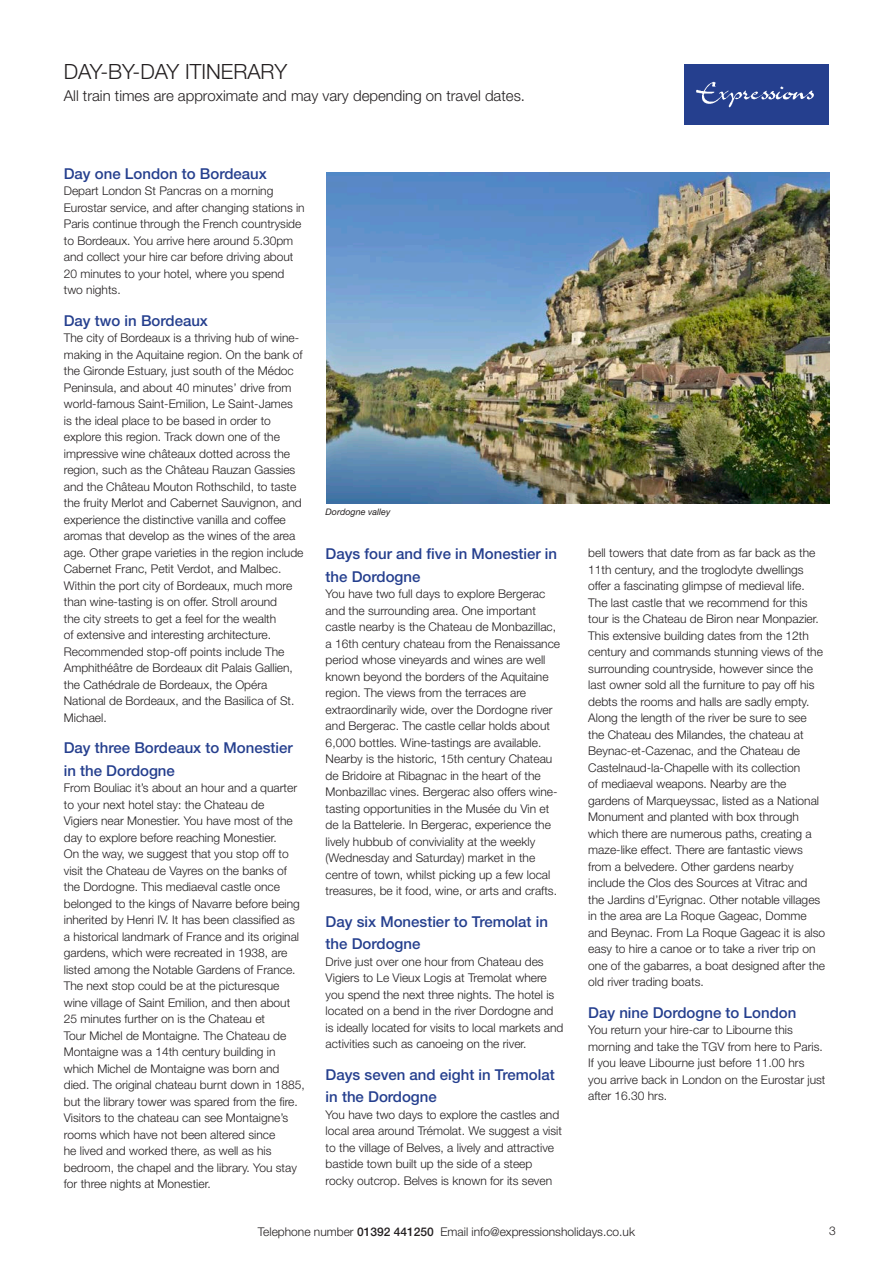
<style>
.page{position:relative;width:893px;height:1263px;background:#fff}
.page>*{position:absolute;margin:0;border:0;box-sizing:border-box;transform-origin:0 0}
.head{font:300 21px "Helvetica Neue LT Std";color:#231f20}
.bold_large_text{font:500 15px/22.5px "Helvetica Neue LT Std";color:#253f8e}
.large_text{font:300 15px "Helvetica Neue LT Std";color:#231f20}
.bold_large_text-2{font:300 12px/16.5px "Helvetica Neue LT Std";color:#231f20}
.text{font:300 12px/16.5px "Helvetica Neue LT Std";color:#231f20}
.bold_text{font:300 12px/16.5px "Helvetica Neue LT Std";color:#231f20}
.large_text-2{font:300 12px "Helvetica Neue LT Std";color:#231f20}
.t1{font:italic 9px "Helvetica Neue LT Std";color:#231f20}
.s1{font-weight:500}
</style>
<div class="page">
<div style="left:685px;top:64px;width:144px;height:60px;background:#253f8e"></div>
<img style="left:696px;top:81px;width:118px;height:27px">
<img style="left:326px;top:172px;width:503px;height:332px">
<p class="head" style="left:64px;top:58px;width:225px">DAY-BY-DAY ITINERARY</p>
<p class="large_text" style="left:64px;top:87px;width:463px">All train times are approximate and may vary depending on travel dates.</p>
<p class="bold_large_text" style="left:64px;top:162px;width:205px">Day one London to Bordeaux</p>
<p class="bold_text" style="left:64px;top:182px;width:242px">Depart London St Pancras on a morning Eurostar service, and after changing stations in Paris continue through the French countryside to Bordeaux. You arrive here around 5.30pm and collect your hire car before driving about 20 minutes to your hotel, where you spend two nights.</p>
<p class="bold_large_text" style="left:64px;top:309px;width:146px">Day two in Bordeaux</p>
<p class="bold_large_text-2" style="left:64px;top:329px;width:241px">The city of Bordeaux is a thriving hub of wine&shy;making in the Aquitaine region. On the bank of the Gironde Estuary, just south of the Médoc Peninsula, and about 40 minutes’ drive from world-famous Saint-Emilion, Le Saint-James is the ideal place to be based in order to explore this region. Track down one of the impressive wine châteaux dotted across the region, such as the Château Rauzan Gassies and the Château Mouton Rothschild, to taste the fruity Merlot and Cabernet Sauvignon, and experience the distinctive vanilla and coffee aromas that develop as the wines of the area age. Other grape varieties in the region include Cabernet Franc, Petit Verdot, and Malbec.<br>Within the port city of Bordeaux, much more than wine-tasting is on offer. Stroll around<br>the city streets to get a feel for the wealth<br>of extensive and interesting architecture.<br>Recommended stop-off points include The Amphithéâtre de Bordeaux dit Palais Gallien, the Cathédrale de Bordeaux, the Opéra National de Bordeaux, and the Basilica of St.<br>Michael.</p>
<p class="bold_large_text" style="left:64px;top:736px;width:230px">Day three Bordeaux to Monestier in the Dordogne</p>
<p class="bold_large_text-2" style="left:64px;top:779px;width:242px">From Bouliac it’s about an hour and a quarter to your next hotel stay: the Chateau de<br>Vigiers near Monestier. You have most of the day to explore before reaching Monestier.<br>On the way, we suggest that you stop off to visit the Chateau de Vayres on the banks of the Dordogne. This mediaeval castle once belonged to the kings of Navarre before being inherited by Henri IV. It has been classified as<br>a historical landmark of France and its original gardens, which were recreated in 1938, are listed among the Notable Gardens of France.<br>The next stop could be at the picturesque wine village of Saint Emilion, and then about 25 minutes further on is the Chateau et<br>Tour Michel de Montaigne. The Chateau de Montaigne was a 14th century building in which Michel de Montaigne was born and died. The original chateau burnt down in 1885, but the library tower was spared from the fire.<br>Visitors to the chateau can see Montaigne’s rooms which have not been altered since<br>he lived and worked there, as well as his bedroom, the chapel and the library. You stay for three nights at Monestier.</p>
<p class="t1" style="left:326px;top:506px;width:66px">Dordogne valley</p>
<p class="bold_large_text" style="left:326px;top:542px;width:233px">Days four and five in Monestier in the Dordogne</p>
<p class="bold_large_text-2" style="left:326px;top:585px;width:236px">You have two full days to explore Bergerac and the surrounding area. One important castle nearby is the Chateau de Monbazillac, a 16th century chateau from the Renaissance period whose vineyards and wines are well known beyond the borders of the Aquitaine region. The views from the terraces are extraordinarily wide, over the Dordogne river and Bergerac. The castle cellar holds about 6,000 bottles. Wine-tastings are available.<br>Nearby is the historic, 15th century Chateau de Bridoire at Ribagnac in the heart of the Monbazillac vines. Bergerac also offers wine&shy;tasting opportunities in the Musée du Vin et de la Battelerie. In Bergerac, experience the lively hubbub of conviviality at the weekly (Wednesday and Saturday) market in the centre of town, whilst picking up a few local treasures, be it food, wine, or arts and crafts.</p>
<p class="bold_large_text" style="left:326px;top:910px;width:224px">Day six Monestier to Tremolat in the Dordogne</p>
<p class="bold_large_text-2" style="left:326px;top:953px;width:239px">Drive just over one hour from Chateau des Vigiers to Le Vieux Logis at Tremolat where you spend the next three nights. The hotel is located on a bend in the river Dordogne and is ideally located for visits to local markets and activities such as canoeing on the river.</p>
<p class="bold_large_text" style="left:326px;top:1063px;width:231px">Days seven and eight in Tremolat in the Dordogne</p>
<p class="text" style="left:326px;top:1106px;width:238px">You have two days to explore the castles and local area around Trémolat. We suggest a visit to the village of Belves, a lively and attractive bastide town built up the side of a steep rocky outcrop. Belves is known for its seven</p>
<p class="text" style="left:588px;top:544px;width:238px">bell towers that date from as far back as the 11th century, and the troglodyte dwellings offer a fascinating glimpse of medieval life.<br>The last castle that we recommend for this tour is the Chateau de Biron near Monpazier.<br>This extensive building dates from the 12th century and commands stunning views of the surrounding countryside, however since the last owner sold all the furniture to pay off his debts the rooms and halls are sadly empty.<br>Along the length of the river be sure to see the Chateau des Milandes, the chateau at Beynac-et-Cazenac, and the Chateau de Castelnaud-la-Chapelle with its collection<br>of mediaeval weapons. Nearby are the gardens of Marqueyssac, listed as a National Monument and planted with box through which there are numerous paths, creating a maze-like effect. There are fantastic views from a belvedere. Other gardens nearby include the Clos des Sources at Vitrac and the Jardins d’Eyrignac. Other notable villages in the area are La Roque Gageac, Domme and Beynac. From La Roque Gageac it is also easy to hire a canoe or to take a river trip on one of the gabarres, a boat designed after the old river trading boats.</p>
<p class="bold_large_text" style="left:588px;top:1001px;width:210px">Day nine Dordogne to London</p>
<p class="text" style="left:588px;top:1021px;width:239px">You return your hire-car to Libourne this morning and take the TGV from here to Paris.<br>If you leave Libourne just before 11.00 hrs you arrive back in London on the Eurostar just after 16.30 hrs.</p>
<p class="large_text-2" style="left:258px;top:1225px;width:379px">Telephone number <span class="s1">01392 441250</span> Email info@expressionsholidays.co.uk</p>
<p class="text" style="left:829px;top:1222px;width:8px">3</p>
</div>
